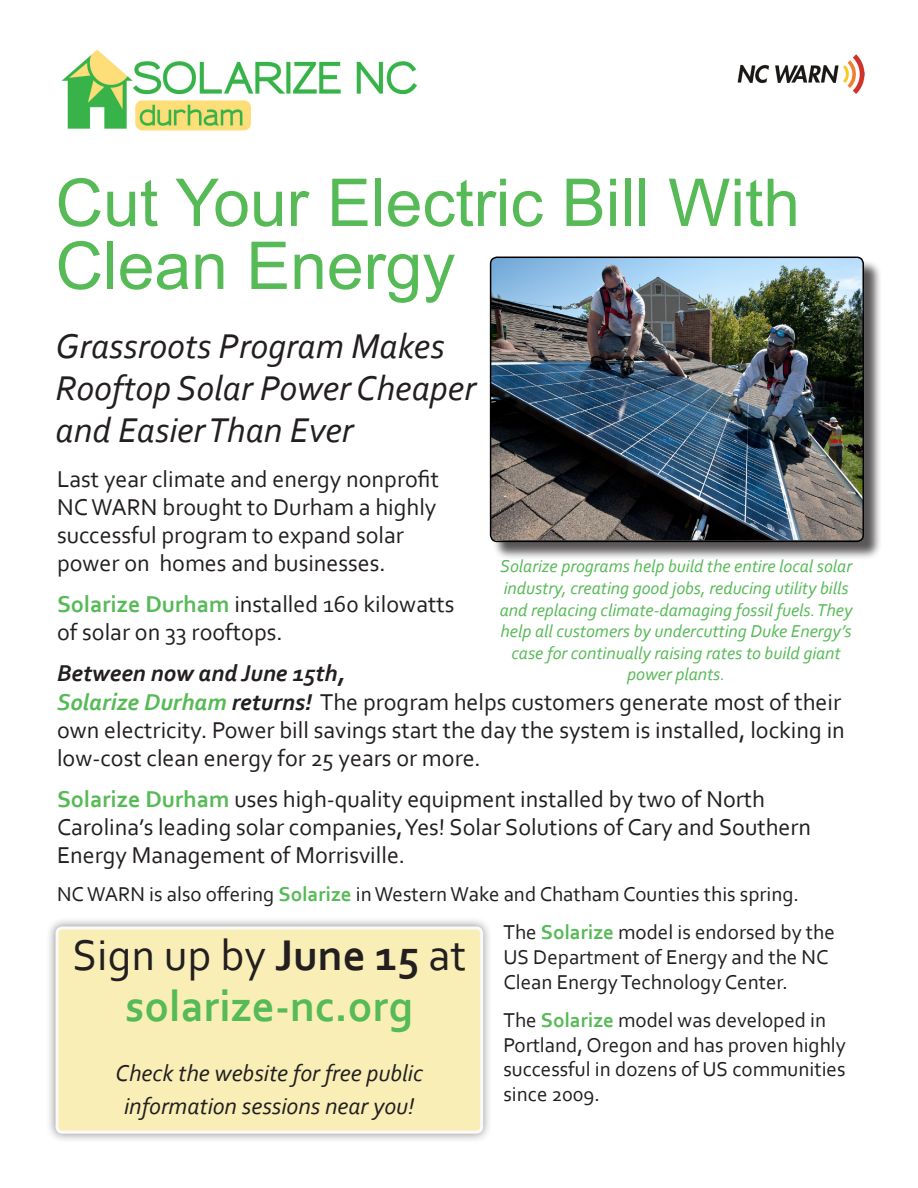
<style>
.page{position:relative;width:918px;height:1188px;background:#fff}
.page>*{position:absolute;margin:0;border:0;box-sizing:border-box;transform-origin:0 0}
.t1{font:66px/63px "Arial";color:#56ba56}
.t2{font:700 45px/51px "Corbel";color:#56ba56;text-align:center}
.t3{font:italic 36px/42px "Corbel";color:#231f20}
.t4{font:24px/27.8px "Corbel";color:#231f20}
.t5{font:italic 24px/33px "Corbel";color:#231f20;text-align:center}
.t6{font:italic 700 24px "Corbel";color:#231f20}
.t7{font:21px/24.8px "Corbel";color:#231f20}
.t8{font:italic 18px/21.6px "Corbel";color:#56ba56;text-align:center}
.s1{font-weight:700;color:#56ba56}
.s2{font-weight:700;font-style:italic;color:#56ba56}
.s3{font-weight:700;font-style:italic}
.s4{font-weight:400;color:#231f20}
.s5{color:#231f20}
</style>
<div class="page">
<img style="left:61px;top:49px;width:356px;height:82px">
<img style="left:737px;top:54px;width:127px;height:40px">
<div style="left:492px;top:259px;width:391px;height:302px;background:#231f20;opacity:.75"></div>
<img style="left:491px;top:257px;width:372px;height:282px">
<div style="left:490px;top:257px;width:374px;height:285px;border:2px solid #000;border-radius:6px"></div>
<div style="left:46px;top:917px;width:447px;height:226px;background:#231f20;opacity:.5"></div>
<div style="left:57px;top:928px;width:425px;height:204px;background:#f9efb6;border-radius:5px"></div>
<div style="left:55px;top:926px;width:428px;height:208px;border:3px solid #fafafa;border-radius:5px"></div>
<p class="t1" style="left:56px;top:172px;width:746px">Cut Your Electric Bill With<br>Clean Energy</p>
<p class="t3" style="left:56px;top:324px;width:422px">Grassroots Program Makes<br>Rooftop Solar Power Cheaper and Easier Than Ever</p>
<p class="t4" style="left:57px;top:465px;width:384px">Last year climate and energy nonprofit NC WARN brought to Durham a highly successful program to expand solar power on homes and businesses.</p>
<p class="t4" style="left:57px;top:590px;width:399px"><span class="s1">Solarize Durham</span> installed 160 kilowatts of solar on 33 rooftops.</p>
<p class="t6" style="left:57px;top:658px;width:290px">Between now and June 15th,</p>
<p class="t8" style="left:500px;top:555px;width:354px">Solarize programs help build the entire local solar industry, creating good jobs, reducing utility bills and replacing climate-damaging fossil fuels. They help all customers by undercutting Duke Energy’s case for continually raising rates to build giant power plants.</p>
<p class="t4" style="left:57px;top:688px;width:789px"><span class="s2">Solarize Durham</span> <span class="s3">returns!</span> The program helps customers generate most of their own electricity. Power bill savings start the day the system is installed, locking in low-cost clean energy for 25 years or more.</p>
<p class="t4" style="left:57px;top:785px;width:756px"><span class="s1">Solarize Durham</span> uses high-quality equipment installed by two of North<br>Carolina’s leading solar companies, Yes! Solar Solutions of Cary and Southern<br>Energy Management of Morrisville.</p>
<p class="t7" style="left:57px;top:881px;width:744px">NC WARN is also offering <span class="s1">Solarize</span> in Western Wake and Chatham Counties this spring.</p>
<p class="t7" style="left:503px;top:919px;width:333px">The <span class="s1">Solarize</span> model is endorsed by the<br>US Department of Energy and the NC<br>Clean Energy Technology Center.</p>
<p class="t7" style="left:503px;top:1007px;width:344px">The <span class="s1">Solarize</span> model was developed in<br>Portland, Oregon and has proven highly successful in dozens of US communities since 2009.</p>
<p class="t2" style="left:72px;top:928px;width:395px"><span class="s4">Sign up by</span> <span class="s5">June 15</span> <span class="s4">at </span>solarize-nc.org</p>
<p class="t5" style="left:116px;top:1056px;width:309px">Check the website for free public information sessions near you!</p>
</div>
